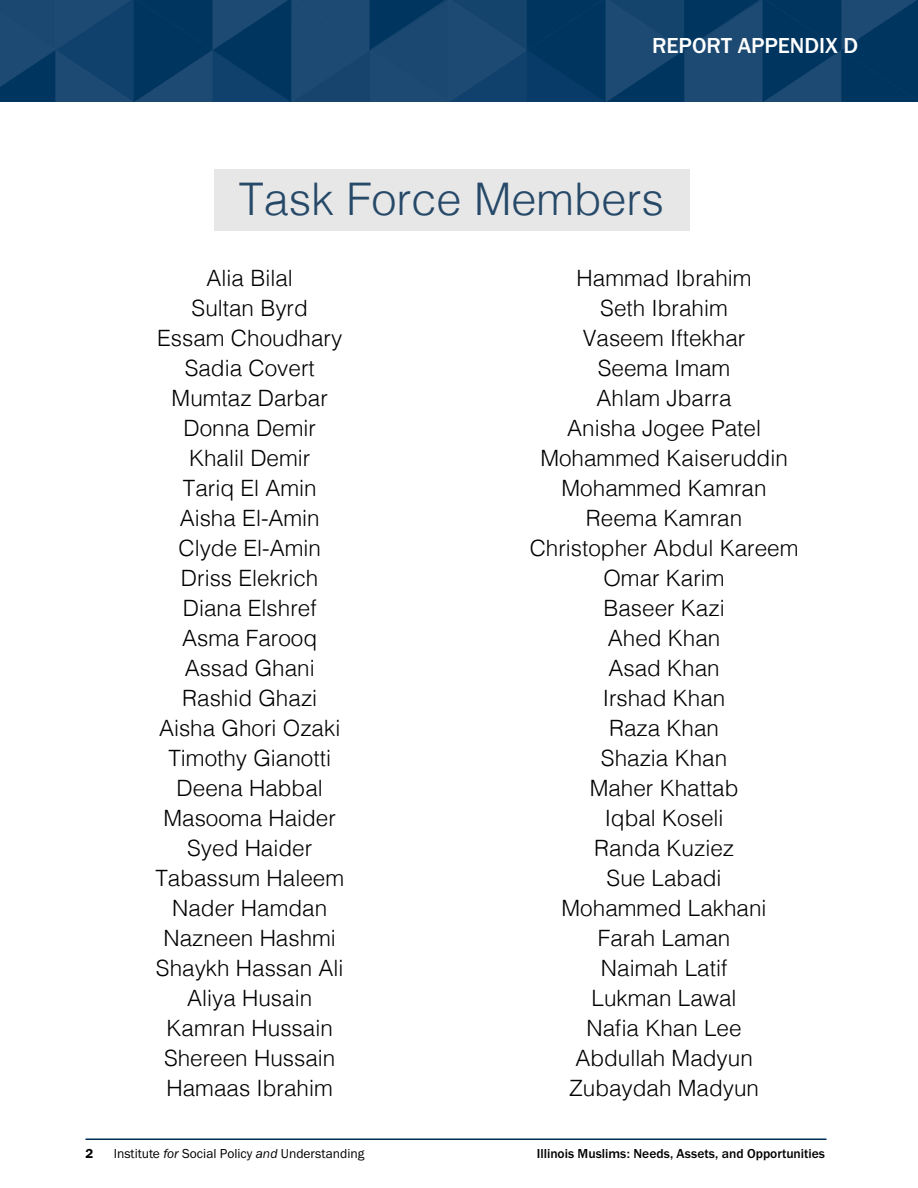
<style>
.page{position:relative;width:918px;height:1188px;background:#fff}
.page>*{position:absolute;margin:0;border:0;box-sizing:border-box;transform-origin:0 0}
.t1{font:300 45px "Helvetica";color:#002d55}
.t2{font:300 22.5px/30px "Helvetica";color:#000;text-align:center}
.t3{font:500 22.5px "Franklin Gothic URW";color:#fff}
.t4{font:500 13.5px "Franklin Gothic URW";color:#000}
.t5{font:13.5px "Franklin Gothic URW Boo";color:#000}
.t6{font:13.5px "Franklin Gothic URW Dem";color:#000}
.s1{font-family:"Franklin Gothic URW Boo Ita"}
</style>
<div class="page">
<svg style="left:0;top:0;width:918px;height:102px;background:#0f406a"></svg>
<hr style="left:86px;top:1138px;width:740px;height:2px;background:#002d55">
<div style="left:214px;top:170px;width:476px;height:61px;background:#e7e7e8"></div>
<p class="t3" style="left:652px;top:31px;width:208px">REPORT APPENDIX D</p>
<h1 class="t1" style="left:239px;top:161px;width:427px">Task Force Members</h1>
<p class="t2" style="left:155px;top:262px;width:190px">Alia Bilal<br>Sultan Byrd<br>Essam Choudhary<br>Sadia Covert<br>Mumtaz Darbar<br>Donna Demir<br>Khalil Demir<br>Tariq El Amin<br>Aisha El-Amin<br>Clyde El-Amin<br>Driss Elekrich<br>Diana Elshref<br>Asma Farooq<br>Assad Ghani<br>Rashid Ghazi<br>Aisha Ghori Ozaki<br>Timothy Gianotti<br>Deena Habbal<br>Masooma Haider<br>Syed Haider<br>Tabassum Haleem<br>Nader Hamdan<br>Nazneen Hashmi<br>Shaykh Hassan Ali<br>Aliya Husain<br>Kamran Hussain<br>Shereen Hussain<br>Hamaas Ibrahim</p>
<p class="t2" style="left:530px;top:261px;width:270px">Hammad Ibrahim<br>Seth Ibrahim<br>Vaseem Iftekhar<br>Seema Imam<br>Ahlam Jbarra<br>Anisha Jogee Patel<br>Mohammed Kaiseruddin<br>Mohammed Kamran<br>Reema Kamran<br>Christopher Abdul Kareem<br>Omar Karim<br>Baseer Kazi<br>Ahed Khan<br>Asad Khan<br>Irshad Khan<br>Raza Khan<br>Shazia Khan<br>Maher Khattab<br>Iqbal Koseli<br>Randa Kuziez<br>Sue Labadi<br>Mohammed Lakhani<br>Farah Laman<br>Naimah Latif<br>Lukman Lawal<br>Nafia Khan Lee<br>Abdullah Madyun<br>Zubaydah Madyun</p>
<p class="t6" style="left:86px;top:1145px;width:9px">2</p>
<p class="t5" style="left:114px;top:1145px;width:252px">Institute <span class="s1">for</span> Social Policy <span class="s1">and</span> Understanding</p>
<p class="t4" style="left:537px;top:1145px;width:290px">Illinois Muslims: Needs, Assets, and Opportunities</p>
</div>
